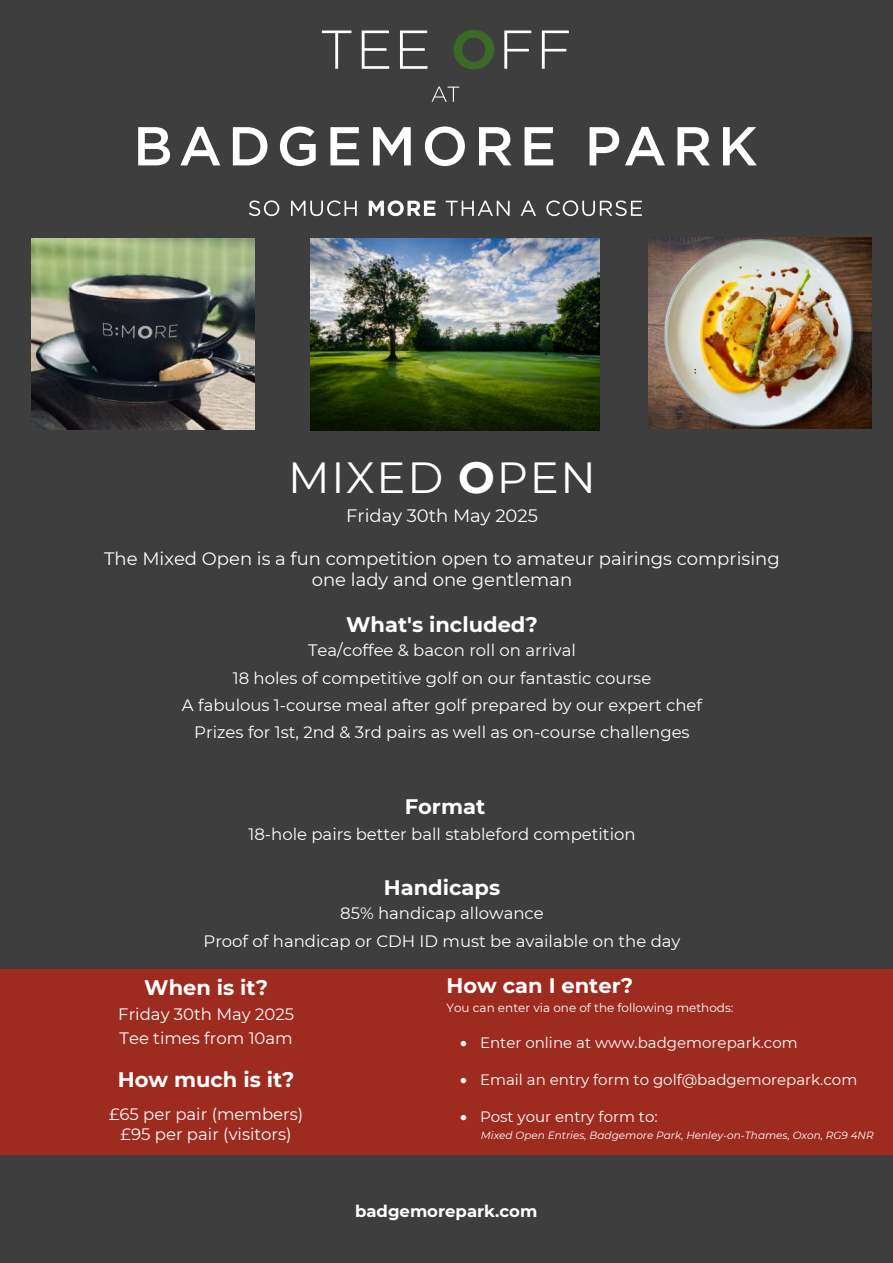
<style>
.page{position:relative;width:893px;height:1263px;background:#3e3e3f}
.page>*{position:absolute;margin:0;border:0;box-sizing:border-box;transform-origin:0 0}
.t1{font:43.5px "Montserrat";letter-spacing:.04em;color:#fff}
.t2{font:700 21px "Montserrat";color:#fff}
.t3{font:18px/21.6px "Montserrat";color:#fff;text-align:center}
.t4{font:16.5px/27.3px "Montserrat";color:#fff;text-align:center}
.t5{font:700 16.5px "Montserrat";color:#fff}
.t6{font:15px "Montserrat";color:#fff}
.t7{font:12px "Montserrat";color:#fff}
.t8{font:italic 10.5px "Montserrat";color:#fff}
.s1{font-weight:700}
</style>
<div class="page">
<div style="left:0;top:969px;width:893px;height:185px;background:#9e2b20"></div>
<svg style="left:138px;top:126px;width:619px;height:40px"></svg>
<svg style="left:249px;top:200px;width:393px;height:16px"></svg>
<svg style="left:432px;top:86px;width:27px;height:16px"></svg>
<svg style="left:504px;top:31px;width:65px;height:38px"></svg>
<svg style="left:453px;top:30px;width:41px;height:39px"></svg>
<svg style="left:322px;top:31px;width:105px;height:38px"></svg>
<img style="left:31px;top:238px;width:224px;height:192px">
<img style="left:311px;top:238px;width:288px;height:192px">
<img style="left:649px;top:238px;width:223px;height:191px">
<h1 class="t1" style="left:288px;top:448px;width:309px">MIXED <span class="s1">O</span>PEN</h1>
<p class="t3" style="left:346px;top:504px;width:193px">Friday 30th May 2025</p>
<p class="t3" style="left:104px;top:547px;width:677px">The Mixed Open is a fun competition open to amateur pairings comprising one lady and one gentleman</p>
<p class="t2" style="left:346px;top:609px;width:193px">What's included?</p>
<p class="t4" style="left:182px;top:636px;width:522px">Tea/coffee &amp; bacon roll on arrival<br>18 holes of competitive golf on our fantastic course<br>A fabulous 1-course meal after golf prepared by our expert chef Prizes for 1st, 2nd &amp; 3rd pairs as well as on-course challenges</p>
<p class="t2" style="left:405px;top:791px;width:82px">Format</p>
<p class="t4" style="left:248px;top:820px;width:389px">18-hole pairs better ball stableford competition</p>
<p class="t2" style="left:384px;top:872px;width:118px">Handicaps</p>
<p class="t4" style="left:203px;top:899px;width:478px">85% handicap allowance<br>Proof of handicap or CDH ID must be available on the day</p>
<p class="t2" style="left:144px;top:972px;width:125px">When is it?</p>
<p class="t4" style="left:118px;top:1002px;width:177px;line-height:23.7px;text-align:left">Friday 30th May 2025<br>Tee times from 10am</p>
<p class="t2" style="left:118px;top:1064px;width:178px">How much is it?</p>
<p class="t4" style="left:109px;top:1104px;width:196px;line-height:19.8px">£65 per pair (members) £95 per pair (visitors)</p>
<p class="t2" style="left:446px;top:970px;width:188px">How can I enter?</p>
<p class="t7" style="left:446px;top:1000px;width:288px">You can enter via one of the following methods:</p>
<p class="t6" style="left:460px;top:1032px;width:339px">• Enter online at www.badgemorepark.com</p>
<p class="t6" style="left:460px;top:1069px;width:399px">• Email an entry form to golf@badgemorepark.com</p>
<p class="t6" style="left:460px;top:1106px;width:199px">• Post your entry form to:</p>
<p class="t8" style="left:481px;top:1128px;width:394px">Mixed Open Entries, Badgemore Park, Henley-on-Thames, Oxon, RG9 4NR</p>
<p class="t5" style="left:355px;top:1200px;width:184px">badgemorepark.com</p>
</div>
